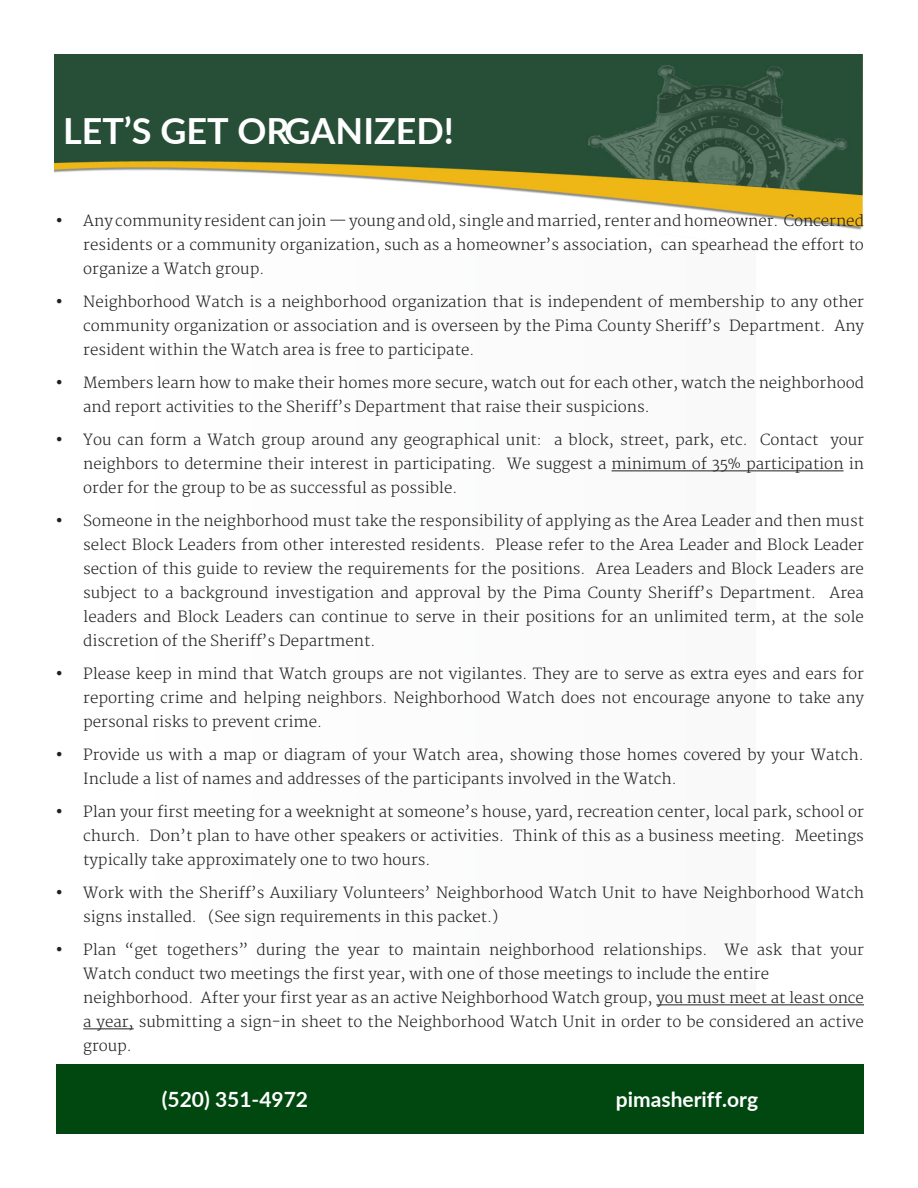
<style>
.page{position:relative;width:918px;height:1188px;background:#fff}
.page>*{position:absolute;margin:0;border:0;box-sizing:border-box;transform-origin:0 0}
.t1{font:700 36px "Lato";color:#fff}
.t2{font:700 21px "Lato";color:#fff}
.t3{font:300 15px/24px "Merriweather";color:#231f20;text-align:justify}
.s1{font-family:"Times New Roman";font-weight:400;font-size:18px}
</style>
<div class="page">
<img style="left:54px;top:54px;width:809px;height:176px">
<hr style="left:612px;top:470px;width:232px;height:1px;background:#231f20">
<hr style="left:656px;top:1004px;width:208px;height:1px;background:#231f20">
<hr style="left:83px;top:1028px;width:51px;height:1px;background:#231f20">
<div style="left:56px;top:1065px;width:808px;height:69px;background:#004710"></div>
<p class="t1" style="left:63px;top:104px;width:392px">LET’S GET ORGANIZED!</p>
<p class="t3" style="left:83px;top:210px;width:782px;text-indent:-27px"><span class="s1">•</span> Any community resident can join — young and old, single and married, renter and homeowner. Concerned residents or a community organization, such as a homeowner’s association, can spearhead the effort to organize a Watch group.</p>
<p class="t3" style="left:83px;top:291px;width:782px;text-indent:-27px"><span class="s1">•</span> Neighborhood Watch is a neighborhood organization that is independent of membership to any other community organization or association and is overseen by the Pima County Sheriff’s Department. Any resident within the Watch area is free to participate.</p>
<p class="t3" style="left:83px;top:372px;width:782px;text-indent:-27px"><span class="s1">•</span> Members learn how to make their homes more secure, watch out for each other, watch the neighborhood and report activities to the Sheriff’s Department that raise their suspicions.</p>
<p class="t3" style="left:83px;top:429px;width:782px;text-indent:-27px"><span class="s1">•</span> You can form a Watch group around any geographical unit: a block, street, park, etc. Contact your neighbors to determine their interest in participating. We suggest a minimum of 35% participation in order for the group to be as successful as possible.</p>
<p class="t3" style="left:83px;top:510px;width:782px;text-indent:-27px"><span class="s1">•</span> Someone in the neighborhood must take the responsibility of applying as the Area Leader and then must select Block Leaders from other interested residents. Please refer to the Area Leader and Block Leader section of this guide to review the requirements for the positions. Area Leaders and Block Leaders are subject to a background investigation and approval by the Pima County Sheriff’s Department. Area leaders and Block Leaders can continue to serve in their positions for an unlimited term, at the sole discretion of the Sheriff’s Department.</p>
<p class="t3" style="left:83px;top:663px;width:782px;text-indent:-27px"><span class="s1">•</span> Please keep in mind that Watch groups are not vigilantes. They are to serve as extra eyes and ears for reporting crime and helping neighbors. Neighborhood Watch does not encourage anyone to take any personal risks to prevent crime.</p>
<p class="t3" style="left:83px;top:744px;width:782px;text-indent:-27px"><span class="s1">•</span> Provide us with a map or diagram of your Watch area, showing those homes covered by your Watch.<br>Include a list of names and addresses of the participants involved in the Watch.</p>
<p class="t3" style="left:83px;top:801px;width:782px;text-indent:-27px"><span class="s1">•</span> Plan your first meeting for a weeknight at someone’s house, yard, recreation center, local park, school or church. Don’t plan to have other speakers or activities. Think of this as a business meeting. Meetings typically take approximately one to two hours.</p>
<p class="t3" style="left:83px;top:882px;width:782px;text-indent:-27px"><span class="s1">•</span> Work with the Sheriff’s Auxiliary Volunteers’ Neighborhood Watch Unit to have Neighborhood Watch signs installed. (See sign requirements in this packet.)</p>
<p class="t3" style="left:83px;top:939px;width:782px;text-align:left;text-indent:-27px"><span class="s1">•</span> Plan “get togethers” during the year to maintain neighborhood relationships. We ask that your Watch conduct two meetings the first year, with one of those meetings to include the entire neighborhood. After your first year as an active Neighborhood Watch group, you must meet at least once a year, submitting a sign-in sheet to the Neighborhood Watch Unit in order to be considered an active group.</p>
<h2 class="t2" style="left:162px;top:1084px;width:148px">(520) 351-4972</h2>
<h2 class="t2" style="left:616px;top:1084px;width:144px">pimasheriff.org</h2>
</div>
